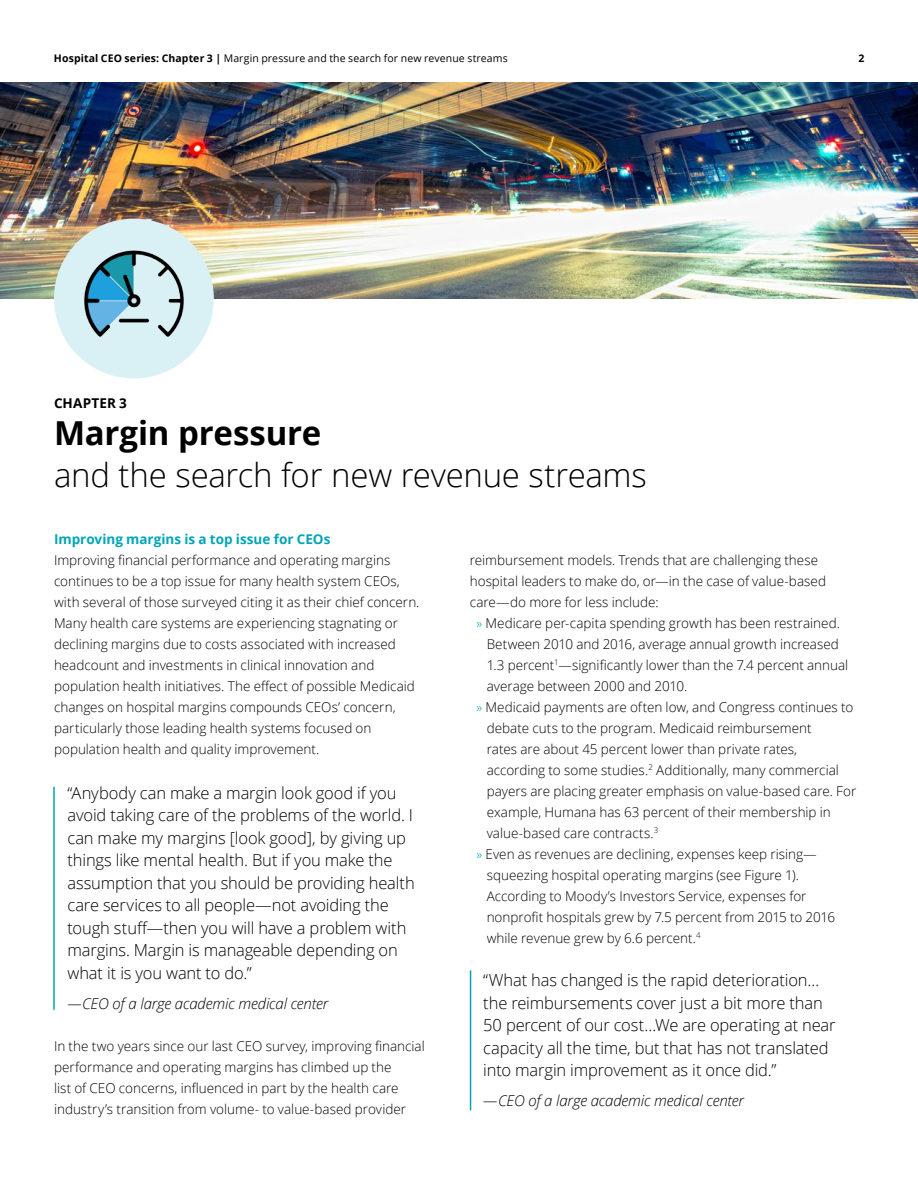
<style>
.page{position:relative;width:918px;height:1188px;background:#fff}
.page>*{position:absolute;margin:0;border:0;box-sizing:border-box;transform-origin:0 0}
.t1{font:300 33px "Open Sans";letter-spacing:-.01em;color:#000}
.t2{font:700 33px "Open Sans";letter-spacing:-.005em;color:#000}
.t3{font:300 16.5px/22.5px "Open Sans";letter-spacing:-.01em;color:#000}
.t4{font:italic 300 15px "Open Sans";letter-spacing:-.01em;color:#000}
.t5{font:300 13.5px/21px "Open Sans";color:#000}
.t6{font:700 13.5px "Open Sans";color:#00a5b8}
.t7{font:700 13.5px "Open Sans";letter-spacing:.015em;color:#000}
.t8{font:10.5px "Open Sans";letter-spacing:.01em;color:#000}
.t9{font:700 10.5px "Open Sans";color:#000}
.s1{font-weight:700}
.s2{color:#00a5b8}
</style>
<div class="page">
<img style="left:0;top:83px;width:918px;height:216px">
<div style="left:54px;top:219px;width:160px;height:159px;background:#d9f1f4;border-radius:50%"></div>
<img style="left:63px;top:223px;width:142px;height:141px">
<hr style="left:53px;top:787px;width:2px;height:223px;background:#00a5b8">
<hr style="left:470px;top:970px;width:1px;height:140px;background:#00a5b8">
<p class="t8" style="left:54px;top:51px;width:455px"><span class="s1">Hospital CEO series: Chapter 3 |</span> Margin pressure and the search for new revenue streams</p>
<p class="t7" style="left:54px;top:394px;width:74px">CHAPTER 3</p>
<h1 class="t2" style="left:54px;top:410px;width:269px">Margin pressure</h1>
<h1 class="t1" style="left:54px;top:453px;width:594px">and the search for new revenue streams</h1>
<p class="t9" style="left:858px;top:51px;width:7px">2</p>
<p class="t6" style="left:54px;top:529px;width:278px">Improving margins is a top issue for CEOs</p>
<p class="t5" style="left:54px;top:549px;width:367px">Improving financial performance and operating margins continues to be a top issue for many health system CEOs, with several of those surveyed citing it as their chief concern.<br>Many health care systems are experiencing stagnating or declining margins due to costs associated with increased headcount and investments in clinical innovation and population health initiatives. The effect of possible Medicaid changes on hospital margins compounds CEOs’ concern, particularly those leading health systems focused on population health and quality improvement.</p>
<p class="t3" style="left:68px;top:781px;width:349px">“Anybody can make a margin look good if you avoid taking care of the problems of the world. I can make my margins [look good], by giving up things like mental health. But if you make the assumption that you should be providing health care services to all people—not avoiding the tough stuff—then you will have a problem with margins. Margin is manageable depending on what it is you want to do.”</p>
<p class="t4" style="left:68px;top:993px;width:262px">—CEO of a large academic medical center</p>
<p class="t5" style="left:54px;top:1035px;width:372px">In the two years since our last CEO survey, improving financial performance and operating margins has climbed up the<br>list of CEO concerns, influenced in part by the health care industry’s transition from volume- to value-based provider</p>
<p class="t5" style="left:470px;top:549px;width:350px">reimbursement models. Trends that are challenging these</p>
<p class="t5" style="left:470px;top:570px;width:358px">hospital leaders to make do, or—in the case of value-based</p>
<p class="t5" style="left:470px;top:591px;width:190px">care—do more for less include:</p>
<p class="t5" style="left:477px;top:612px;width:365px"><span class="s2">»</span> Medicare per-capita spending growth has been restrained.</p>
<p class="t5" style="left:487px;top:633px;width:354px">Between 2010 and 2016, average annual growth increased</p>
<p class="t5" style="left:487px;top:654px;width:363px">1.3 percent<sup>1</sup>—significantly lower than the 7.4 percent annual</p>
<p class="t5" style="left:487px;top:675px;width:202px">average between 2000 and 2010.</p>
<p class="t5" style="left:477px;top:696px;width:378px"><span class="s2">»</span> Medicaid payments are often low, and Congress continues to</p>
<p class="t5" style="left:487px;top:717px;width:327px">debate cuts to the program. Medicaid reimbursement</p>
<p class="t5" style="left:487px;top:738px;width:312px">rates are about 45 percent lower than private rates,</p>
<p class="t5" style="left:487px;top:759px;width:354px">according to some studies.<sup>2</sup> Additionally, many commercial</p>
<p class="t5" style="left:487px;top:780px;width:371px">payers are placing greater emphasis on value-based care. For</p>
<p class="t5" style="left:487px;top:801px;width:346px">example, Humana has 63 percent of their membership in</p>
<p class="t5" style="left:487px;top:822px;width:173px">value-based care contracts.<sup>3</sup></p>
<p class="t5" style="left:477px;top:843px;width:342px"><span class="s2">»</span> Even as revenues are declining, expenses keep rising—</p>
<p class="t5" style="left:487px;top:864px;width:314px">squeezing hospital operating margins (see Figure 1).</p>
<p class="t5" style="left:487px;top:885px;width:321px">According to Moody’s Investors Service, expenses for</p>
<p class="t5" style="left:487px;top:906px;width:350px">nonprofit hospitals grew by 7.5 percent from 2015 to 2016</p>
<p class="t5" style="left:487px;top:927px;width:215px">while revenue grew by 6.6 percent.<sup>4</sup></p>
<p class="t3" style="left:483px;top:969px;width:354px">“What has changed is the rapid deterioration… the reimbursements cover just a bit more than 50 percent of our cost…We are operating at near capacity all the time, but that has not translated into margin improvement as it once did.”</p>
<p class="t4" style="left:483px;top:1091px;width:262px">—CEO of a large academic medical center</p>
</div>
